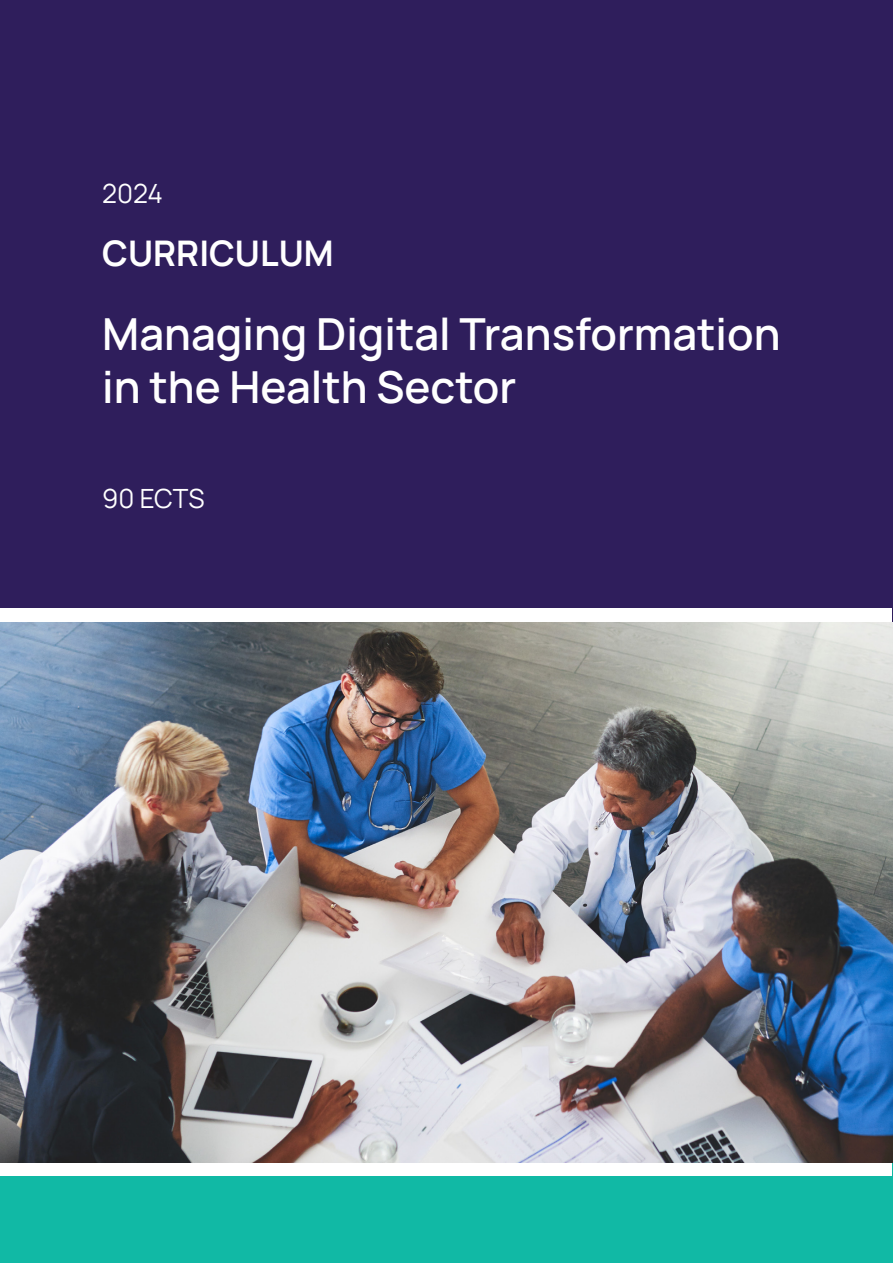
<style>
.page{position:relative;width:893px;height:1263px;background:#fff}
.page>*{position:absolute;margin:0;border:0;box-sizing:border-box;transform-origin:0 0}
.t1{font:600 44.1px/52.9px "Manrope";color:#fff}
.t2{font:700 35.25px "Manrope";color:#fff}
.t3{font:26.4px "Manrope";color:#fff}
</style>
<div class="page">
<div style="left:0;top:0;width:893px;height:718px;background:#2f1e5c"></div>
<div style="left:0;top:1070px;width:893px;height:193px;background:#11b9a5"></div>
<div style="left:1px;top:608px;width:891px;height:568px;background:#fff"></div>
<img style="left:1px;top:623px;width:892px;height:539px">
<p class="t3" style="left:102px;top:175px;width:62px">2024</p>
<p class="t2" style="left:102px;top:228px;width:233px">CURRICULUM</p>
<p class="t1" style="left:102px;top:306px;width:680px">Managing Digital Transformation in the Health Sector</p>
<p class="t3" style="left:102px;top:480px;width:104px">90 ECTS</p>
</div>
